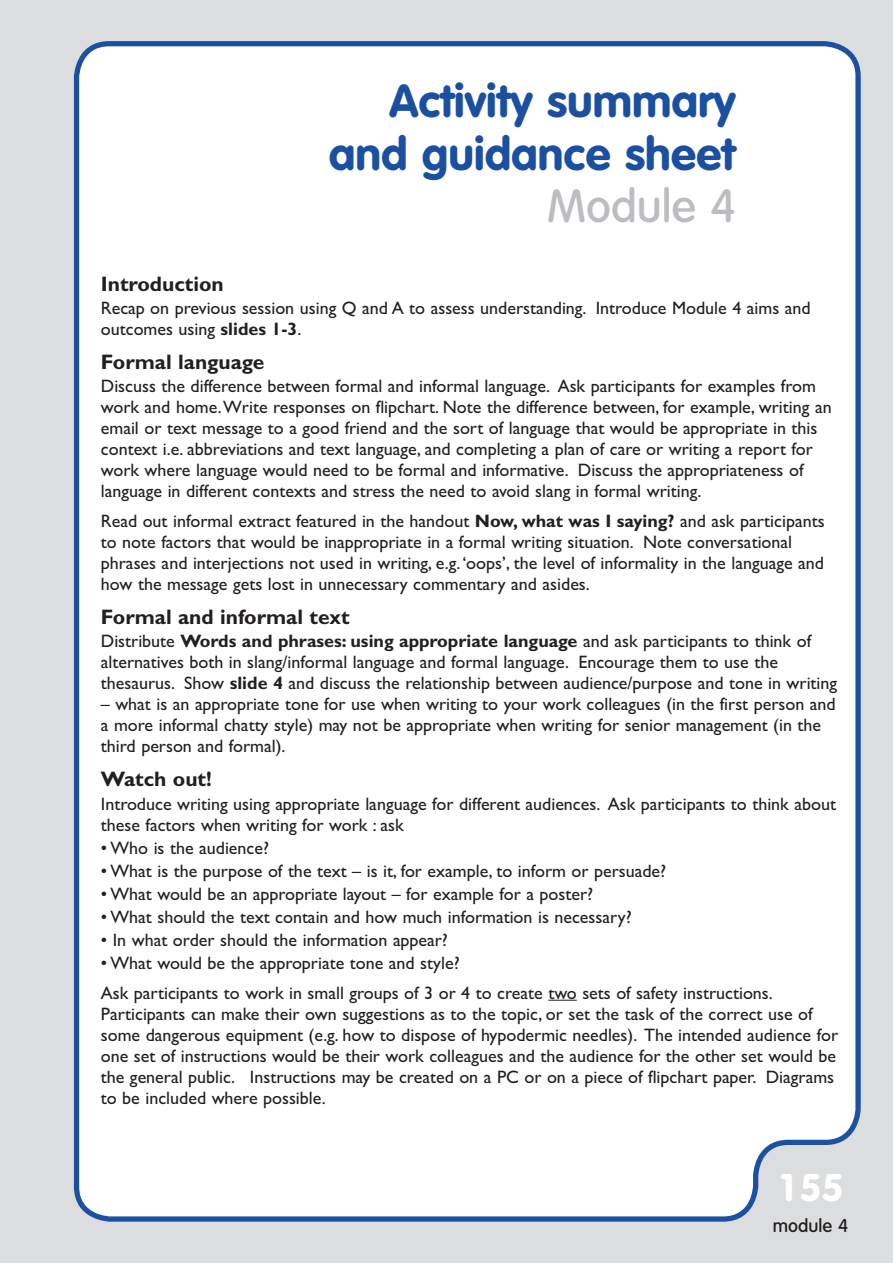
<style>
.page{position:relative;width:893px;height:1263px;background:#dcdddf}
.page>*{position:absolute;margin:0;border:0;box-sizing:border-box;transform-origin:0 0}
.t1{font:700 45px/52.5px "Volkswagen";color:#1a509f;text-align:right}
.t2{font:500 45px "Volkswagen";color:#bcbdc0}
.t3{font:700 37.5px "Volkswagen";color:#fff}
.t4{font:700 21px "Gill Sans";color:#231f20}
.t5{font:18px/21px "Gill Sans";color:#231f20}
.t6{font:500 18px "Volkswagen";color:#231f20}
.s1{font-weight:700}
</style>
<div class="page">
<div style="left:73px;top:41px;width:788px;height:1181px;background:#fff"></div>
<svg style="left:548px;top:1000px;width:29px;height:1px"></svg>
<h1 class="t1" style="left:329px;top:76px;width:408px">Activity summary and guidance sheet</h1>
<h1 class="t2" style="left:547px;top:181px;width:190px">Module 4</h1>
<p class="t4" style="left:101px;top:276px;width:125px">Introduction</p>
<p class="t5" style="left:101px;top:297px;width:711px">Recap on previous session using Q and A to assess understanding. Introduce Module 4 aims and outcomes using <span class="s1">slides 1-3</span>.</p>
<p class="t4" style="left:101px;top:354px;width:165px">Formal language</p>
<p class="t5" style="left:101px;top:375px;width:732px">Discuss the difference between formal and informal language. Ask participants for examples from work and home.Write responses on flipchart. Note the difference between, for example, writing an email or text message to a good friend and the sort of language that would be appropriate in this context i.e. abbreviations and text language, and completing a plan of care or writing a report for work where language would need to be formal and informative. Discuss the appropriateness of language in different contexts and stress the need to avoid slang in formal writing.</p>
<p class="t5" style="left:101px;top:510px;width:725px">Read out informal extract featured in the handout <span class="s1">Now, what was I saying?</span> and ask participants to note factors that would be inappropriate in a formal writing situation. Note conversational phrases and interjections not used in writing, e.g.‘oops’, the level of informality in the language and how the message gets lost in unnecessary commentary and asides.</p>
<p class="t4" style="left:101px;top:609px;width:250px">Formal and informal text</p>
<p class="t5" style="left:101px;top:630px;width:738px">Distribute <span class="s1">Words and phrases: using appropriate language</span> and ask participants to think of alternatives both in slang/informal language and formal language. Encourage them to use the thesaurus. Show <span class="s1">slide 4</span> and discuss the relationship between audience/purpose and tone in writing</p>
<p class="t5" style="left:101px;top:693px;width:736px">– what is an appropriate tone for use when writing to your work colleagues (in the first person and a more informal chatty style) may not be appropriate when writing for senior management (in the third person and formal).</p>
<p class="t4" style="left:101px;top:771px;width:112px">Watch out!</p>
<p class="t5" style="left:101px;top:793px;width:737px">Introduce writing using appropriate language for different audiences. Ask participants to think about these factors when writing for work : ask</p>
<p class="t5" style="left:101px;top:837px;width:170px">• Who is the audience?</p>
<p class="t5" style="left:101px;top:860px;width:567px">• What is the purpose of the text – is it, for example, to inform or persuade?</p>
<p class="t5" style="left:101px;top:883px;width:494px">• What would be an appropriate layout – for example for a poster?</p>
<p class="t5" style="left:101px;top:906px;width:532px">• What should the text contain and how much information is necessary?</p>
<p class="t5" style="left:101px;top:929px;width:349px">• In what order should the information appear?</p>
<p class="t5" style="left:101px;top:948px;width:673px;line-height:29.5px">• What would be the appropriate tone and style?<br>Ask participants to work in small groups of 3 or 4 to create two sets of safety instructions.</p>
<p class="t5" style="left:101px;top:1003px;width:739px">Participants can make their own suggestions as to the topic, or set the task of the correct use of some dangerous equipment (e.g. how to dispose of hypodermic needles). The intended audience for one set of instructions would be their work colleagues and the audience for the other set would be the general public. Instructions may be created on a PC or on a piece of flipchart paper. Diagrams to be included where possible.</p>
<h2 class="t3" style="left:777px;top:1166px;width:68px">155</h2>
<p class="t6" style="left:773px;top:1215px;width:77px">module 4</p>
</div>
